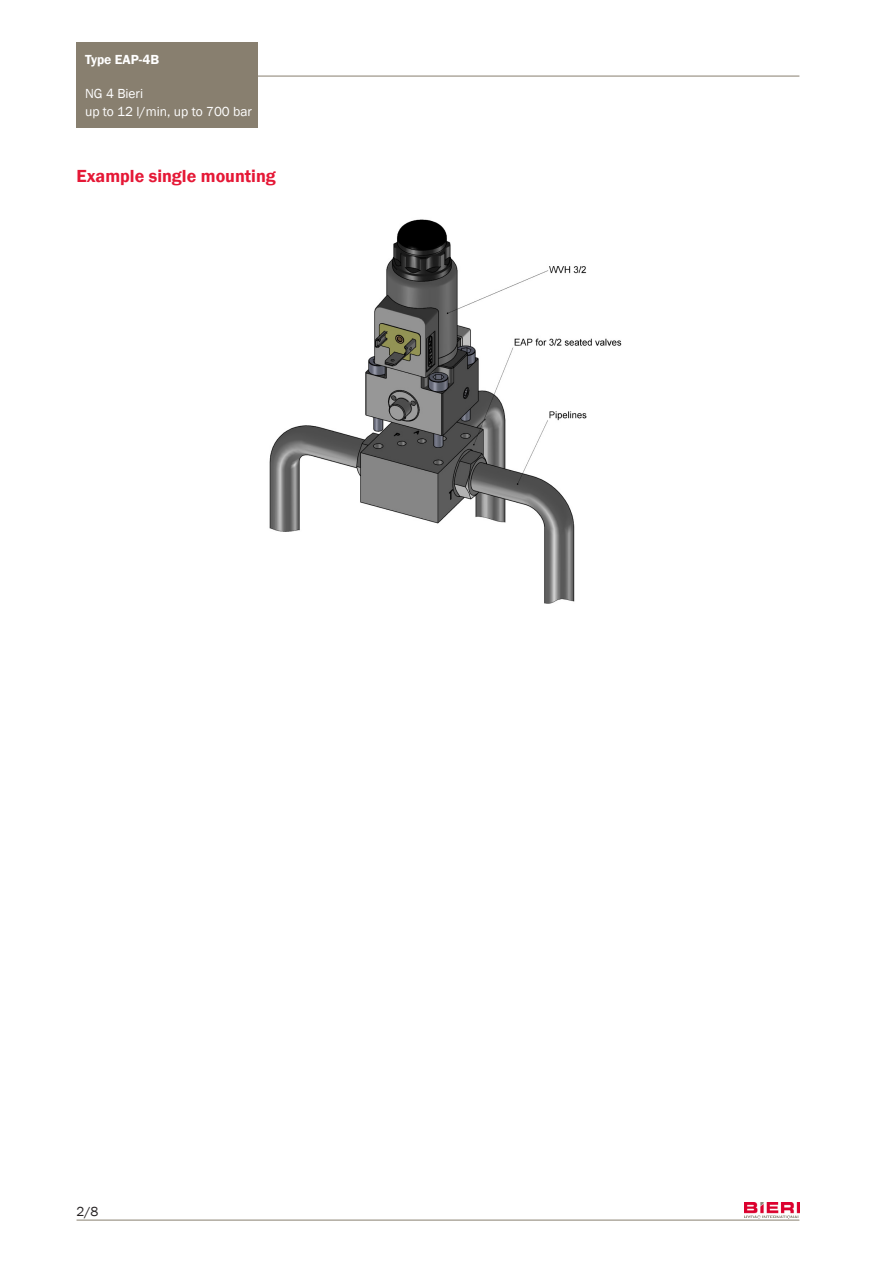
<style>
.page{position:relative;width:893px;height:1263px;background:#fff}
.page>*{position:absolute;margin:0;border:0;box-sizing:border-box;transform-origin:0 0}
._04_Titel_rot{font:600 18px "Franklin Gothic";color:#e51836}
.t1{font:13.5px/18px "Franklin Gothic";color:#fff}
.t2{font:600 13.5px "Franklin Gothic";color:#fff}
.t3{font:13.5px "Franklin Gothic";color:#231f20}
</style>
<div class="page">
<div style="left:77px;top:43px;width:181px;height:33px;background:#887f6f"></div>
<div style="left:77px;top:76px;width:181px;height:52px;background:#887f6f"></div>
<hr style="left:258px;top:76px;width:541px;height:1px;background:#887f6f">
<hr style="left:77px;top:1220px;width:722px;height:1px;background:#887f6f">
<img style="left:745px;top:1203px;width:54px;height:16px">
<img style="left:269px;top:219px;width:353px;height:385px">
<p class="t2" style="left:85px;top:51px;width:76px">Type EAP-4B</p>
<p class="t1" style="left:85px;top:84px;width:169px">NG 4 Bieri<br>up to 12 l/min, up to 700 bar</p>
<p class="_04_Titel_rot" style="left:77px;top:165px;width:201px">Example single mounting</p>
<p class="t3" style="left:77px;top:1203px;width:23px">2/8</p>
</div>
